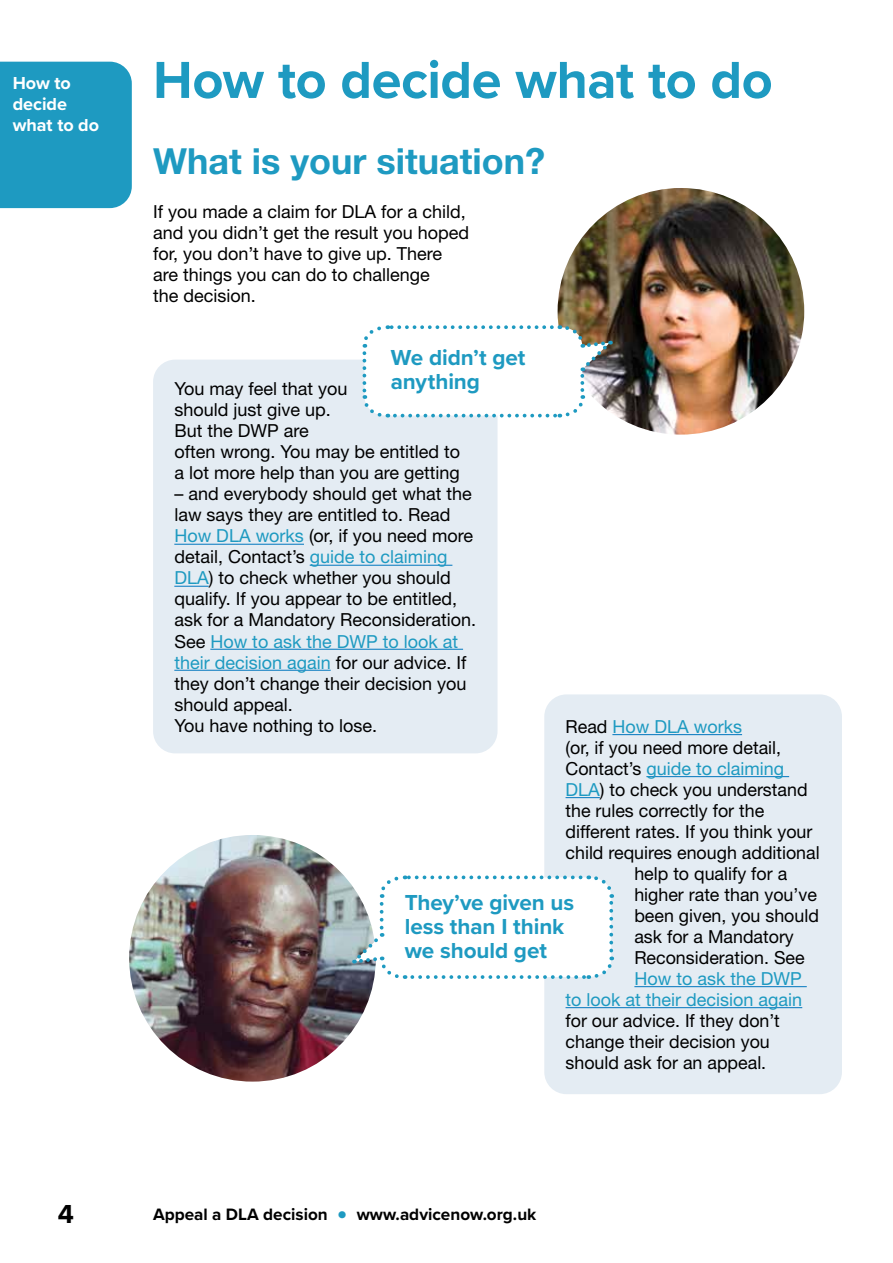
<style>
.page{position:relative;width:893px;height:1263px;background:#fff}
.page>*{position:absolute;margin:0;border:0;box-sizing:border-box;transform-origin:0 0}
.t1{font:700 54px "Proxima Nova";letter-spacing:-.01em;color:#1e9ac1}
.t2{font:700 36px "Helvetica Neue LT Std";color:#1e9ac1}
.t3{font:700 27px "Proxima Nova";color:#000}
.t4{font:700 22.5px/24px "Proxima Nova";letter-spacing:-.005em;color:#1e9ac1}
.t5{font:18px/21px "Helvetica Neue LT Std";color:#000}
.t6{font:18px/21px "Helvetica Neue LT Std";color:#1e9ac1;text-align:right}
.t7{font:700 18px/21px "Proxima Nova";color:#fff}
.t8{font:700 17.1px "Proxima Nova";color:#000}
.s1{color:#1e9ac1}
.s2{color:#000}
.s3{font-size:30px;color:#1e9ac1}
</style>
<div class="page">
<img style="left:129px;top:835px;width:247px;height:246px;border-radius:123px">
<img style="left:558px;top:188px;width:246px;height:247px;border-radius:123px">
<div style="left:153px;top:360px;width:344px;height:393px;background:#e4ecf3;border-radius:22px"></div>
<hr style="left:174px;top:544px;width:130px;height:1px;background:#0076be">
<hr style="left:310px;top:565px;width:142px;height:1px;background:#0076be">
<hr style="left:174px;top:586px;width:35px;height:1px;background:#0076be">
<hr style="left:210px;top:649px;width:253px;height:1px;background:#0076be">
<hr style="left:174px;top:670px;width:157px;height:1px;background:#0076be">
<svg style="left:360px;top:323px;width:252px;height:96px"></svg>
<div style="left:544px;top:694px;width:298px;height:400px;background:#e4ecf3;border-radius:22px"></div>
<hr style="left:612px;top:734px;width:130px;height:1px;background:#0076be">
<hr style="left:646px;top:776px;width:143px;height:1px;background:#0076be">
<hr style="left:566px;top:797px;width:34px;height:1px;background:#0076be">
<hr style="left:634px;top:986px;width:173px;height:1px;background:#0076be">
<hr style="left:566px;top:1007px;width:236px;height:1px;background:#0076be">
<svg style="left:351px;top:875px;width:264px;height:106px"></svg>
<div style="left:0;top:62px;width:132px;height:146px;background:#1e9ac1"></div>
<p class="t7" style="left:13px;top:72px;width:88px">How to decide what to do</p>
<h1 class="t1" style="left:153px;top:40px;width:621px">How to decide what to do</h1>
<h2 class="t2" style="left:153px;top:139px;width:393px">What is your situation?</h2>
<p class="t5" style="left:153px;top:201px;width:318px">If you made a claim for DLA for a child, and you didn’t get the result you hoped for, you don’t have to give up. There are things you can do to challenge<br>the decision.</p>
<p class="t4" style="left:391px;top:345px;width:136px">We didn’t get anything</p>
<p class="t5" style="left:174px;top:378px;width:287px">You may feel that you<br>should just give up.<br>But the DWP are<br>often wrong. You may be entitled to a lot more help than you are getting</p>
<p class="t5" style="left:174px;top:483px;width:303px">– and everybody should get what the law says they are entitled to. Read<br><span class="s1">How DLA works</span> (or, if you need more detail, Contact’s <span class="s1">guide to claiming<br>DLA</span>) to check whether you should qualify. If you appear to be entitled, ask for a Mandatory Reconsideration.<br>See <span class="s1">How to ask the DWP to look at their decision again</span> for our advice. If they don’t change their decision you should appeal.<br>You have nothing to lose.</p>
<p class="t6" style="left:566px;top:716px;width:178px"><span class="s2">Read</span> How DLA works</p>
<p class="t5" style="left:566px;top:737px;width:217px">(or, if you need more detail,</p>
<p class="t6" style="left:566px;top:758px;width:220px"><span class="s2">Contact’s</span> guide to claiming</p>
<p class="t5" style="left:566px;top:779px;width:243px"><span class="s1">DLA</span>) to check you understand</p>
<p class="t5" style="left:566px;top:800px;width:200px">the rules correctly for the</p>
<p class="t5" style="left:566px;top:821px;width:248px">different rates. If you think your</p>
<p class="t5" style="left:566px;top:842px;width:256px">child requires enough additional</p>
<p class="t5" style="left:634px;top:863px;width:154px">help to qualify for a</p>
<p class="t5" style="left:634px;top:884px;width:184px">higher rate than you’ve</p>
<p class="t5" style="left:634px;top:905px;width:186px">been given, you should</p>
<p class="t5" style="left:634px;top:926px;width:161px">ask for a Mandatory</p>
<p class="t5" style="left:634px;top:947px;width:172px">Reconsideration. See</p>
<p class="t6" style="left:566px;top:968px;width:238px">How to ask the DWP<br>to look at their decision again</p>
<p class="t5" style="left:566px;top:1010px;width:216px">for our advice. If they don’t change their decision you should ask for an appeal.</p>
<p class="t4" style="left:405px;top:889px;width:171px">They’ve given us less than I think we should get</p>
<h3 class="t3" style="left:58px;top:1194px;width:18px">4</h3>
<p class="t8" style="left:153px;top:1201px;width:385px">Appeal a DLA decision <span class="s3">•</span> www.advicenow.org.uk</p>
</div>
